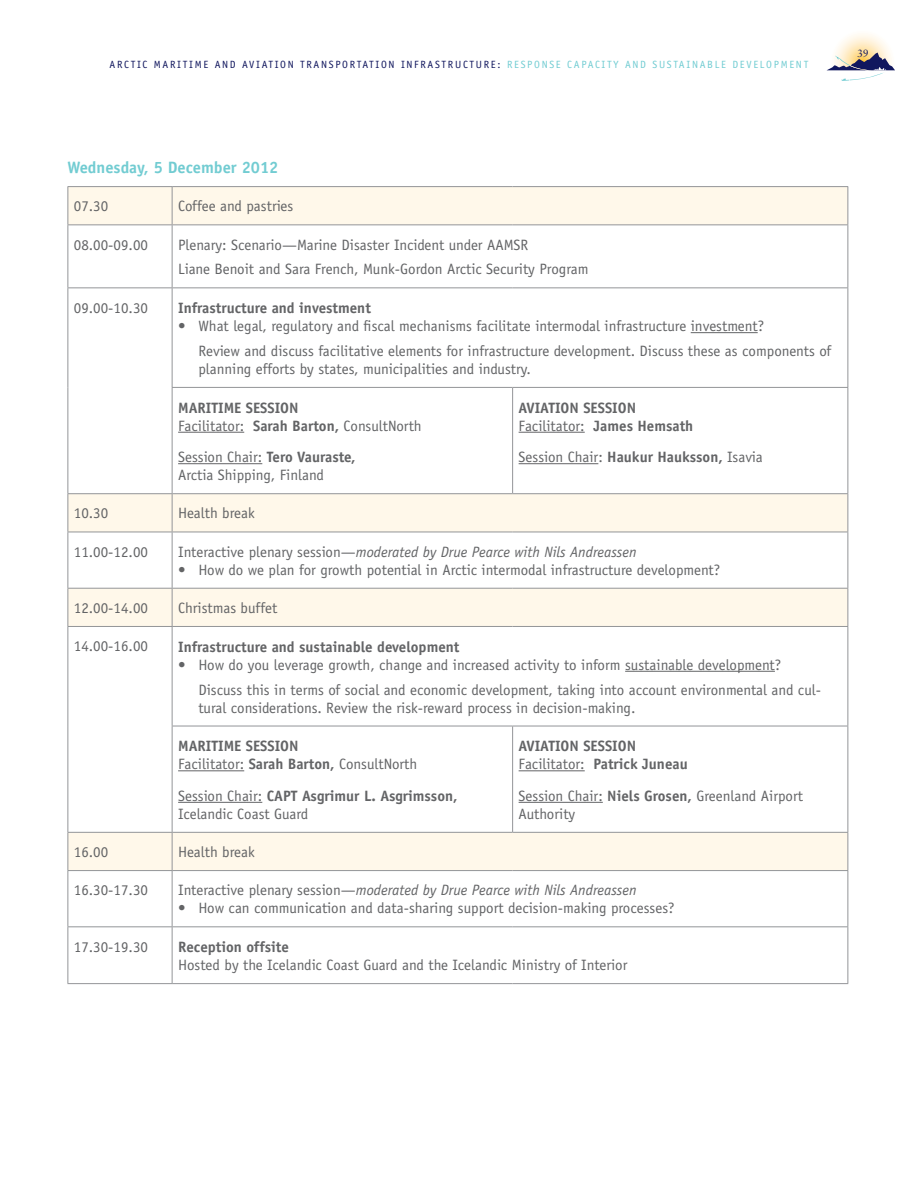
<style>
.page{position:relative;width:918px;height:1188px;background:#fff}
.page>*{position:absolute;margin:0;border:0;box-sizing:border-box;transform-origin:0 0}
.t1{font:700 16.5px "Officina Sans";color:#72ccd2}
.t2{font:15px/24.8px "Officina Sans";color:#636466}
.t3{font:700 15px/18px "Officina Sans";color:#636466}
.t4{font:italic 15px "Officina Sans";color:#636466}
.t5{font:10.5px "Officina Sans";letter-spacing:.16em;color:#11175e}
.t6{font:10.5px "Sabon";color:#11175e}
.s1{color:#72ccd2}
.s2{font-weight:400}
.s3{font-weight:700}
.s4{font-style:normal}
</style>
<div class="page">
<svg style="left:827px;top:33px;width:68px;height:48px"></svg>
<svg style="left:69px;top:187px;width:779px;height:683px"></svg>
<hr style="left:68px;top:186px;width:104px;height:1px;background:#939598">
<hr style="left:68px;top:187px;width:1px;height:37px;background:#939598">
<hr style="left:172px;top:186px;width:341px;height:1px;background:#939598">
<hr style="left:172px;top:187px;width:1px;height:37px;background:#939598">
<hr style="left:513px;top:186px;width:335px;height:1px;background:#939598">
<hr style="left:848px;top:187px;width:1px;height:37px;background:#939598">
<hr style="left:68px;top:224px;width:104px;height:1px;background:#939598">
<hr style="left:68px;top:225px;width:1px;height:62px;background:#939598">
<hr style="left:172px;top:224px;width:341px;height:1px;background:#939598">
<hr style="left:172px;top:225px;width:1px;height:62px;background:#939598">
<hr style="left:513px;top:224px;width:335px;height:1px;background:#939598">
<hr style="left:848px;top:225px;width:1px;height:62px;background:#939598">
<hr style="left:68px;top:287px;width:104px;height:1px;background:#939598">
<hr style="left:68px;top:288px;width:1px;height:99px;background:#939598">
<hr style="left:68px;top:387px;width:1px;height:106px;background:#939598">
<hr style="left:172px;top:287px;width:341px;height:1px;background:#939598">
<hr style="left:172px;top:288px;width:1px;height:99px;background:#939598">
<hr style="left:513px;top:287px;width:335px;height:1px;background:#939598">
<hr style="left:848px;top:288px;width:1px;height:99px;background:#939598">
<hr style="left:172px;top:387px;width:341px;height:1px;background:#939598">
<hr style="left:172px;top:388px;width:1px;height:105px;background:#939598">
<hr style="left:513px;top:387px;width:335px;height:1px;background:#939598">
<hr style="left:512px;top:388px;width:1px;height:105px;background:#939598">
<hr style="left:848px;top:388px;width:1px;height:105px;background:#939598">
<hr style="left:68px;top:493px;width:104px;height:1px;background:#939598">
<hr style="left:68px;top:494px;width:1px;height:38px;background:#939598">
<hr style="left:172px;top:493px;width:341px;height:1px;background:#939598">
<hr style="left:172px;top:494px;width:1px;height:38px;background:#939598">
<hr style="left:513px;top:493px;width:335px;height:1px;background:#939598">
<hr style="left:848px;top:494px;width:1px;height:38px;background:#939598">
<hr style="left:68px;top:532px;width:104px;height:1px;background:#939598">
<hr style="left:68px;top:532px;width:1px;height:56px;background:#939598">
<hr style="left:172px;top:532px;width:341px;height:1px;background:#939598">
<hr style="left:172px;top:532px;width:1px;height:56px;background:#939598">
<hr style="left:513px;top:532px;width:335px;height:1px;background:#939598">
<hr style="left:848px;top:532px;width:1px;height:56px;background:#939598">
<hr style="left:68px;top:588px;width:104px;height:1px;background:#939598">
<hr style="left:68px;top:589px;width:1px;height:37px;background:#939598">
<hr style="left:172px;top:588px;width:341px;height:1px;background:#939598">
<hr style="left:172px;top:589px;width:1px;height:37px;background:#939598">
<hr style="left:513px;top:588px;width:335px;height:1px;background:#939598">
<hr style="left:848px;top:589px;width:1px;height:37px;background:#939598">
<hr style="left:68px;top:626px;width:104px;height:1px;background:#939598">
<hr style="left:68px;top:627px;width:1px;height:99px;background:#939598">
<hr style="left:68px;top:726px;width:1px;height:106px;background:#939598">
<hr style="left:172px;top:626px;width:341px;height:1px;background:#939598">
<hr style="left:172px;top:627px;width:1px;height:99px;background:#939598">
<hr style="left:513px;top:626px;width:335px;height:1px;background:#939598">
<hr style="left:848px;top:627px;width:1px;height:99px;background:#939598">
<hr style="left:172px;top:726px;width:341px;height:1px;background:#939598">
<hr style="left:172px;top:726px;width:1px;height:106px;background:#939598">
<hr style="left:513px;top:726px;width:335px;height:1px;background:#939598">
<hr style="left:512px;top:726px;width:1px;height:106px;background:#939598">
<hr style="left:848px;top:726px;width:1px;height:106px;background:#939598">
<hr style="left:68px;top:832px;width:104px;height:1px;background:#939598">
<hr style="left:68px;top:833px;width:1px;height:37px;background:#939598">
<hr style="left:172px;top:832px;width:341px;height:1px;background:#939598">
<hr style="left:172px;top:833px;width:1px;height:37px;background:#939598">
<hr style="left:513px;top:832px;width:335px;height:1px;background:#939598">
<hr style="left:848px;top:833px;width:1px;height:37px;background:#939598">
<hr style="left:68px;top:870px;width:104px;height:1px;background:#939598">
<hr style="left:68px;top:871px;width:1px;height:55px;background:#939598">
<hr style="left:172px;top:870px;width:341px;height:1px;background:#939598">
<hr style="left:172px;top:871px;width:1px;height:55px;background:#939598">
<hr style="left:513px;top:870px;width:335px;height:1px;background:#939598">
<hr style="left:848px;top:871px;width:1px;height:55px;background:#939598">
<hr style="left:68px;top:926px;width:104px;height:1px;background:#939598">
<hr style="left:68px;top:927px;width:1px;height:56px;background:#939598">
<hr style="left:172px;top:926px;width:341px;height:1px;background:#939598">
<hr style="left:172px;top:927px;width:1px;height:56px;background:#939598">
<hr style="left:513px;top:926px;width:335px;height:1px;background:#939598">
<hr style="left:848px;top:927px;width:1px;height:56px;background:#939598">
<hr style="left:68px;top:983px;width:104px;height:1px;background:#939598">
<hr style="left:172px;top:983px;width:341px;height:1px;background:#939598">
<hr style="left:513px;top:983px;width:335px;height:1px;background:#939598">
<hr style="left:691px;top:332px;width:67px;height:1px;background:#636466">
<hr style="left:178px;top:432px;width:66px;height:1px;background:#636466">
<hr style="left:178px;top:463px;width:84px;height:1px;background:#636466">
<hr style="left:519px;top:432px;width:66px;height:1px;background:#636466">
<hr style="left:519px;top:463px;width:79px;height:1px;background:#636466">
<hr style="left:625px;top:671px;width:150px;height:1px;background:#636466">
<hr style="left:178px;top:770px;width:66px;height:1px;background:#636466">
<hr style="left:178px;top:802px;width:84px;height:1px;background:#636466">
<hr style="left:519px;top:770px;width:66px;height:1px;background:#636466">
<hr style="left:519px;top:802px;width:84px;height:1px;background:#636466">
<p class="t5" style="left:110px;top:60px;width:700px">ARCTIC MARITIME AND AVIATION TRANSPORTATION INFRASTRUCTURE: <span class="s1">RESPONSE CAPACITY AND SUSTAINABLE DEVELOPMENT</span></p>
<p class="t6" style="left:857px;top:49px;width:13px">39</p>
<p class="t1" style="left:68px;top:161px;width:212px">Wednesday, 5 December 2012</p>
<p class="t2" style="left:74px;top:195px;width:36px">07.30</p>
<p class="t2" style="left:178px;top:195px;width:117px">Coffee and pastries</p>
<p class="t2" style="left:74px;top:233px;width:76px">08.00-09.00</p>
<p class="t2" style="left:178px;top:233px;width:412px">Plenary: Scenario—Marine Disaster Incident under AAMSR<br>Liane Benoit and Sara French, Munk-Gordon Arctic Security Program</p>
<p class="t2" style="left:74px;top:296px;width:76px">09.00-10.30</p>
<p class="t3" style="left:178px;top:300px;width:194px">Infrastructure and investment</p>
<p class="t2" style="left:198px;top:315px;width:634px;text-indent:-20px">• What legal, regulatory and fiscal mechanisms facilitate intermodal infrastructure investment?<br>Review and discuss facilitative elements for infrastructure development. Discuss these as components of</p>
<p class="t2" style="left:198px;top:358px;width:334px">planning efforts by states, municipalities and industry.</p>
<p class="t3" style="left:178px;top:400px;width:245px">MARITIME SESSION<br><span class="s2">Facilitator:</span> Sarah Barton, <span class="s2">ConsultNorth</span></p>
<p class="t2" style="left:178px;top:449px;width:179px;line-height:18px">Session Chair: <span class="s3">Tero Vauraste,<br></span>Arctia Shipping, Finland</p>
<p class="t3" style="left:519px;top:400px;width:176px">AVIATION SESSION<br><span class="s2">Facilitator:</span> James Hemsath</p>
<p class="t2" style="left:519px;top:446px;width:246px">Session Chair: <span class="s3">Haukur Hauksson,</span> Isavia</p>
<p class="t2" style="left:74px;top:502px;width:36px">10.30</p>
<p class="t2" style="left:178px;top:502px;width:78px">Health break</p>
<p class="t2" style="left:74px;top:541px;width:76px">11.00-12.00</p>
<p class="t4" style="left:178px;top:546px;width:460px"><span class="s4">Interactive plenary session—</span>moderated by Drue Pearce with Nils Andreassen</p>
<p class="t2" style="left:178px;top:559px;width:544px">• How do we plan for growth potential in Arctic intermodal infrastructure development?</p>
<p class="t2" style="left:74px;top:597px;width:76px">12.00-14.00</p>
<p class="t2" style="left:178px;top:597px;width:101px">Christmas buffet</p>
<p class="t2" style="left:74px;top:635px;width:76px">14.00-16.00</p>
<p class="t3" style="left:178px;top:639px;width:283px">Infrastructure and sustainable development</p>
<p class="t2" style="left:198px;top:654px;width:624px;text-indent:-20px">• How do you leverage growth, change and increased activity to inform sustainable development?<br>Discuss this in terms of social and economic development, taking into account environmental and cul-</p>
<p class="t2" style="left:198px;top:696px;width:439px">tural considerations. Review the risk-reward process in decision-making.</p>
<p class="t3" style="left:178px;top:739px;width:241px">MARITIME SESSION<br><span class="s2">Facilitator :</span> Sarah Barton, <span class="s2">ConsultNorth</span></p>
<p class="t2" style="left:178px;top:788px;width:281px;line-height:18px">Session Chair: <span class="s3">CAPT Asgrimur L. Asgrimsson,<br></span>Icelandic Coast Guard</p>
<p class="t3" style="left:519px;top:739px;width:171px">AVIATION SESSION<br><span class="s2">Facilitator:</span> Patrick Juneau</p>
<p class="t2" style="left:519px;top:788px;width:286px;line-height:18px">Session Chair: <span class="s3">Niels Grosen,</span> Greenland Airport<br>Authority</p>
<p class="t2" style="left:74px;top:841px;width:36px">16.00</p>
<p class="t2" style="left:178px;top:841px;width:78px">Health break</p>
<p class="t2" style="left:74px;top:879px;width:76px">16.30-17.30</p>
<p class="t4" style="left:178px;top:884px;width:460px"><span class="s4">Interactive plenary session—</span>moderated by Drue Pearce with Nils Andreassen</p>
<p class="t2" style="left:178px;top:897px;width:498px">• How can communication and data-sharing support decision-making processes?</p>
<p class="t2" style="left:74px;top:935px;width:76px">17.30-19.30</p>
<p class="t3" style="left:178px;top:939px;width:112px">Reception offsite</p>
<p class="t2" style="left:178px;top:954px;width:451px">Hosted by the Icelandic Coast Guard and the Icelandic Ministry of Interior</p>
</div>
